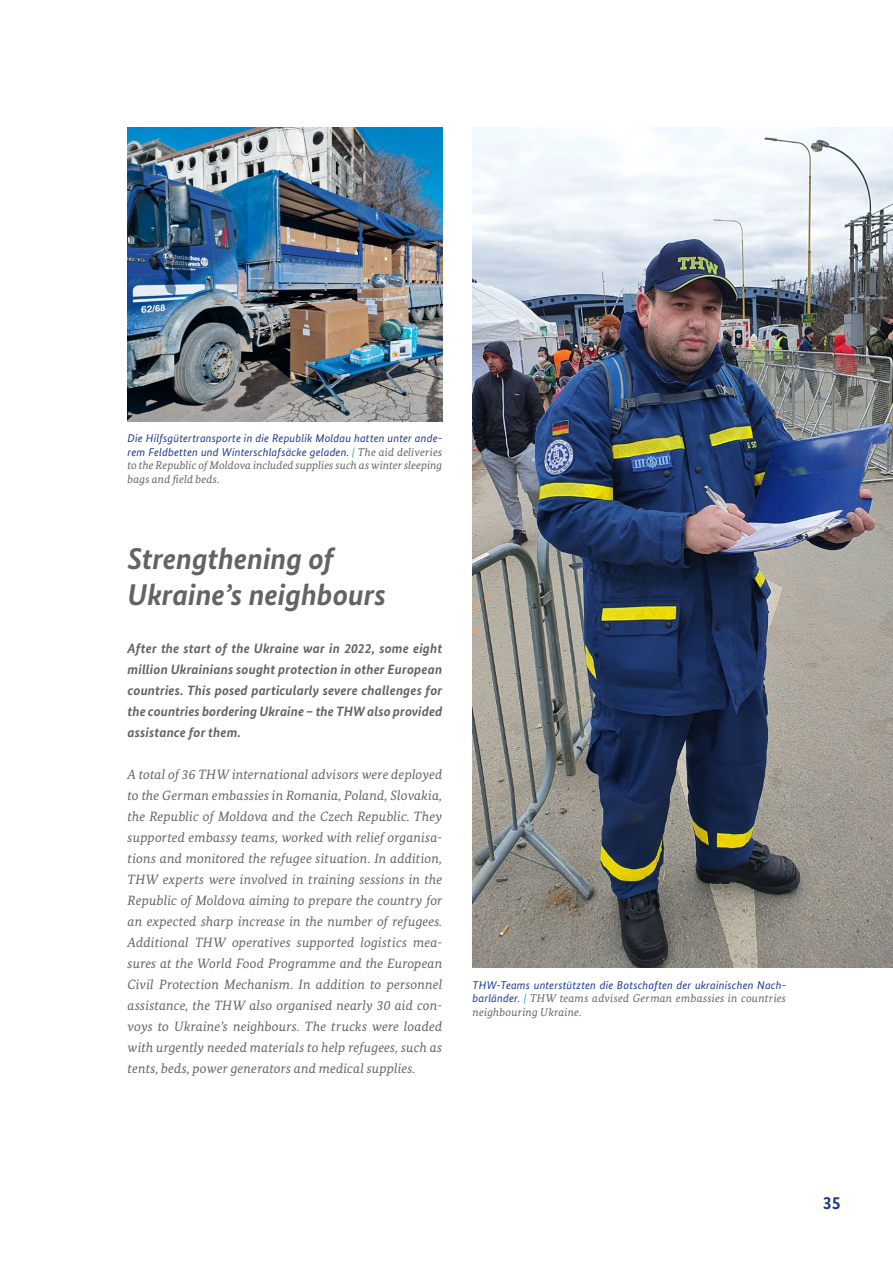
<style>
.page{position:relative;width:893px;height:1263px;background:#fff}
.page>*{position:absolute;margin:0;border:0;box-sizing:border-box;transform-origin:0 0}
.t1{font:italic 700 30px/36px "Bundes Sans";letter-spacing:-.005em;color:#636362}
.t2{font:700 18px "Bundes Sans";color:#1e398f}
.t3{font:italic 13.5px/21px "Bundes Serif";letter-spacing:.01em;color:#636362;text-align:justify}
.t4{font:italic 700 13.5px/21px "Bundes Sans";letter-spacing:.005em;color:#636362;text-align:justify}
.t5{font:italic 11.25px/13.5px "Bundes Sans";letter-spacing:.015em;color:#1e398f}
.t6{font:italic 11.25px/13.5px "Bundes Serif";letter-spacing:.01em;color:#636362}
.s1{font-family:"Bundes Serif";color:#009ee3}
.s2{font-family:"Bundes Serif";color:#636362}
</style>
<div class="page">
<img style="left:472px;top:128px;width:421px;height:840px">
<img style="left:128px;top:128px;width:314px;height:293px">
<p class="t5" style="left:128px;top:432px;width:316px">Die Hilfsgütertransporte in die Republik Moldau hatten unter ande&shy;rem Feldbetten und Winterschlafsäcke geladen. <span class="s1">|</span> <span class="s2">The aid deliveries</span></p>
<p class="t6" style="left:128px;top:459px;width:316px">to the Republic of Moldova included supplies such as winter sleeping bags and field beds.</p>
<h2 class="t1" style="left:128px;top:540px;width:260px">Strengthening of<br>Ukraine’s neighbours</h2>
<p class="t4" style="left:128px;top:637px;width:316px">After the start of the Ukraine war in 2022, some eight million Ukrainians sought protection in other European countries. This posed particularly severe challenges for the countries bordering Ukraine – the THW also provided assistance for them.</p>
<p class="t3" style="left:128px;top:763px;width:316px">A total of 36 THW international advisors were deployed to the German embassies in Romania, Poland, Slovakia, the Republic of Moldova and the Czech Republic. They supported embassy teams, worked with relief organisa&shy;tions and monitored the refugee situation. In addition, THW experts were involved in training sessions in the Republic of Moldova aiming to prepare the country for an expected sharp increase in the number of refugees.<br>Additional THW operatives supported logistics mea&shy;sures at the World Food Programme and the European Civil Protection Mechanism. In addition to personnel assistance, the THW also organised nearly 30 aid con&shy;voys to Ukraine’s neighbours. The trucks were loaded with urgently needed materials to help refugees, such as tents, beds, power generators and medical supplies.</p>
<p class="t5" style="left:473px;top:978px;width:315px">THW-Teams unterstützten die Botschaften der ukrainischen Nach&shy;barländer. <span class="s1">|</span> <span class="s2">THW teams advised German embassies in countries</span></p>
<p class="t6" style="left:473px;top:1005px;width:110px">neighbouring Ukraine.</p>
<h2 class="t2" style="left:823px;top:1192px;width:19px">35</h2>
</div>
